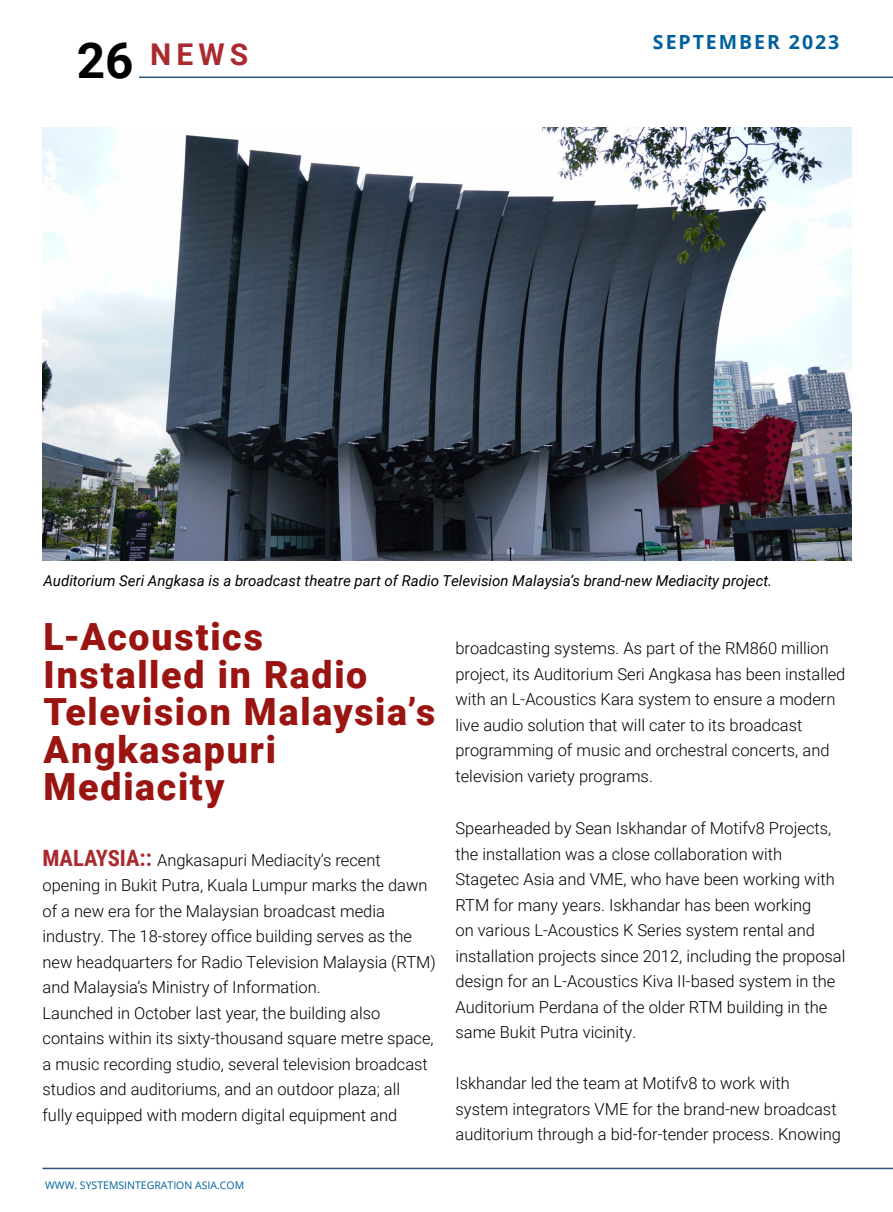
<style>
.page{position:relative;width:893px;height:1212px;background:#fff}
.page>*{position:absolute;margin:0;border:0;box-sizing:border-box;transform-origin:0 0}
.t1{font:900 37.5px/37.5px "Roboto";letter-spacing:.045em;color:#9a1411}
.t2{font:700 30px "Roboto";color:#a92a2f}
.t3{font:700 19.5px "Open Sans";letter-spacing:.1em;color:#00609c}
.t4{font:300 16.5px/25.5px "Roboto";color:#000}
.t5{font:italic 15px "Roboto";color:#000}
.t6{font:10.5px "Open Sans";color:#00609c}
.s1{font-size:49.5px;color:#000}
.s2{font-family:"Roboto Condensed";font-weight:700;font-size:22.5px;color:#a92a2f}
</style>
<div class="page">
<hr style="left:43px;top:1168px;width:850px;height:1px;background:#2f5478">
<hr style="left:139px;top:76px;width:754px;height:2px;background:#2f5478">
<img style="left:43px;top:128px;width:808px;height:432px">
<h2 class="t2" style="left:77px;top:34px;width:173px"><span class="s1">26</span> NEWS</h2>
<p class="t3" style="left:653px;top:28px;width:188px">SEPTEMBER 2023</p>
<p class="t5" style="left:43px;top:570px;width:730px">Auditorium Seri Angkasa is a broadcast theatre part of Radio Television Malaysia’s brand-new Mediacity project.</p>
<h1 class="t1" style="left:43px;top:617px;width:393px">L-Acoustics<br>Installed in Radio<br>Television Malaysia’s<br>Angkasapuri<br>Mediacity</h1>
<p class="t4" style="left:43px;top:847px;width:395px"><span class="s2">MALAYSIA::</span> Angkasapuri Mediacity’s recent opening in Bukit Putra, Kuala Lumpur marks the dawn of a new era for the Malaysian broadcast media industry. The 18-storey office building serves as the new headquarters for Radio Television Malaysia (RTM) and Malaysia’s Ministry of Information.<br>Launched in October last year, the building also contains within its sixty-thousand square metre space, a music recording studio, several television broadcast studios and auditoriums, and an outdoor plaza; all<br>fully equipped with modern digital equipment and</p>
<p class="t6" style="left:45px;top:1177px;width:200px">WWW. SYSTEMSINTEGRATION ASIA.COM</p>
<p class="t4" style="left:455px;top:635px;width:391px">broadcasting systems. As part of the RM860 million project, its Auditorium Seri Angkasa has been installed with an L-Acoustics Kara system to ensure a modern live audio solution that will cater to its broadcast programming of music and orchestral concerts, and television variety programs.</p>
<p class="t4" style="left:455px;top:815px;width:391px">Spearheaded by Sean Iskhandar of Motifv8 Projects, the installation was a close collaboration with Stagetec Asia and VME, who have been working with RTM for many years. Iskhandar has been working<br>on various L-Acoustics K Series system rental and installation projects since 2012, including the proposal design for an L-Acoustics Kiva II-based system in the Auditorium Perdana of the older RTM building in the same Bukit Putra vicinity.</p>
<p class="t4" style="left:455px;top:1070px;width:387px">Iskhandar led the team at Motifv8 to work with system integrators VME for the brand-new broadcast auditorium through a bid-for-tender process. Knowing</p>
</div>
